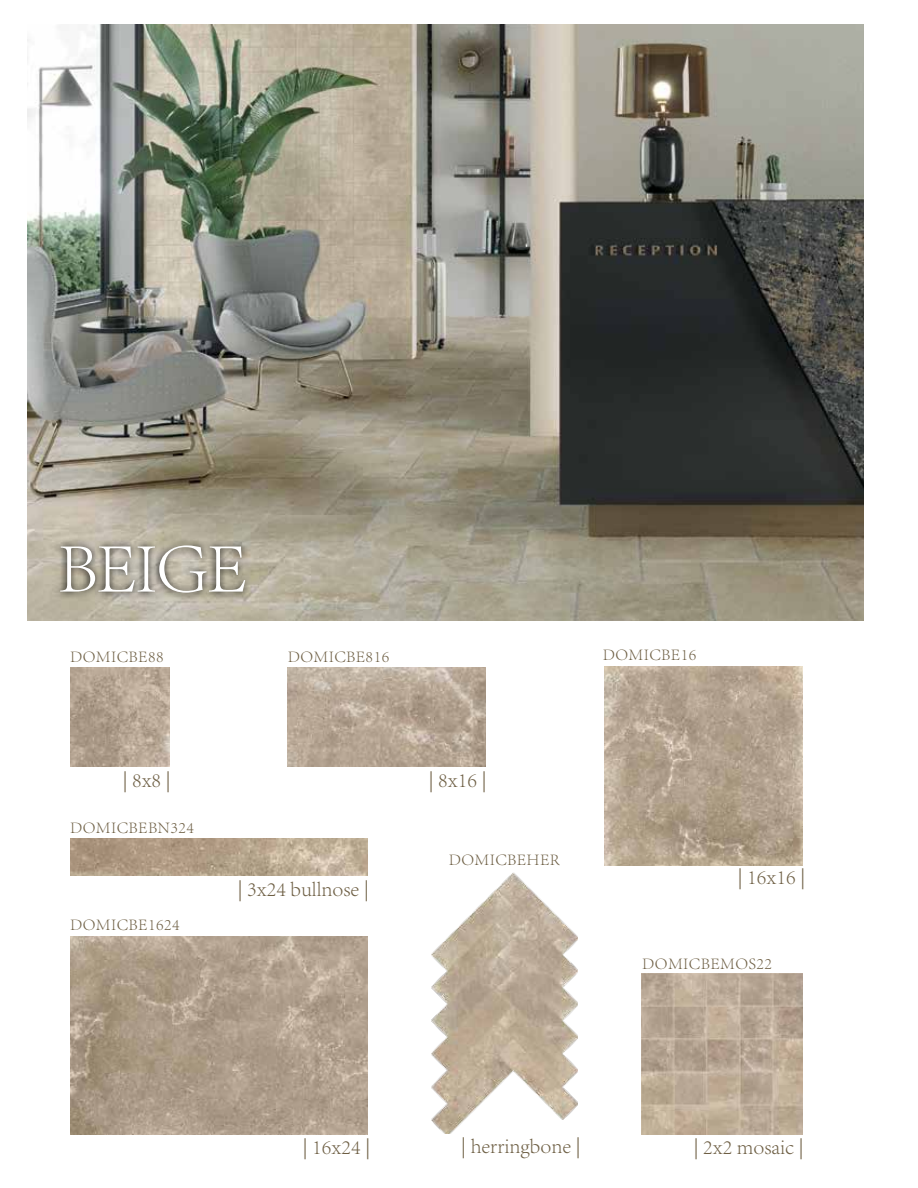
<style>
.page{position:relative;width:918px;height:1188px;background:#fff}
.page>*{position:absolute;margin:0;border:0;box-sizing:border-box;transform-origin:0 0}
.t1{font:300 72px "Adobe Song Std";letter-spacing:-.025em;color:#fff}
.t2{font:300 21px "Adobe Song Std";color:#6d5e43}
.t3{font:300 16.5px "Adobe Song Std";letter-spacing:.025em;color:#6d5e43}
</style>
<div class="page">
<img style="left:431px;top:872px;width:147px;height:262px">
<img style="left:28px;top:24px;width:836px;height:597px">
<svg style="left:53px;top:538px;width:199px;height:62px;background:#a29d8e"></svg>
<img style="left:70px;top:936px;width:298px;height:199px">
<img style="left:605px;top:667px;width:198px;height:198px">
<img style="left:287px;top:668px;width:198px;height:99px">
<img style="left:70px;top:668px;width:99px;height:99px">
<img style="left:642px;top:974px;width:161px;height:161px">
<img style="left:70px;top:839px;width:298px;height:37px">
<h1 class="t1" style="left:58px;top:526px;width:191px">BEIGE</h1>
<p class="t3" style="left:70px;top:647px;width:95px">DOMICBE88</p>
<p class="t3" style="left:288px;top:647px;width:103px">DOMICBE816</p>
<p class="t3" style="left:603px;top:645px;width:95px">DOMICBE16</p>
<p class="t2" style="left:122px;top:768px;width:50px">| 8x8 |</p>
<p class="t2" style="left:428px;top:768px;width:60px">| 8x16 |</p>
<p class="t3" style="left:70px;top:818px;width:126px">DOMICBEBN324</p>
<p class="t3" style="left:70px;top:915px;width:111px">DOMICBE1624</p>
<p class="t2" style="left:238px;top:877px;width:133px">| 3x24 bullnose |</p>
<p class="t3" style="left:449px;top:850px;width:113px">DOMICBEHER</p>
<p class="t2" style="left:737px;top:865px;width:70px">| 16x16 |</p>
<p class="t3" style="left:642px;top:954px;width:131px">DOMICBEMOS22</p>
<p class="t2" style="left:302px;top:1135px;width:70px">| 16x24 |</p>
<p class="t2" style="left:461px;top:1134px;width:122px">| herringbone |</p>
<p class="t2" style="left:693px;top:1135px;width:112px">| 2x2 mosaic |</p>
</div>
